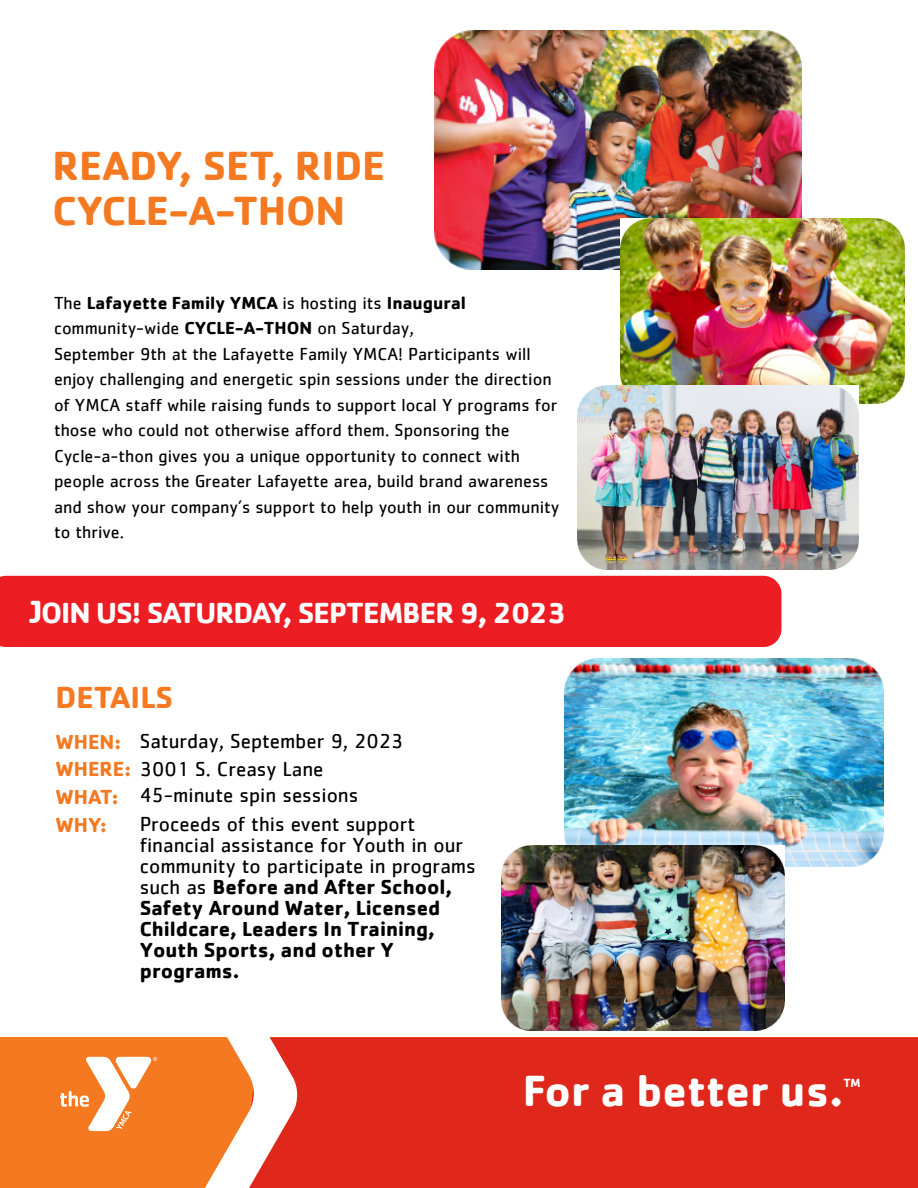
<style>
.page{position:relative;width:918px;height:1188px;background:#fff}
.page>*{position:absolute;margin:0;border:0;box-sizing:border-box;transform-origin:0 0}
.t1{font:700 45px "Cachet";color:#fff}
.t2{font:700 42px/45px "Cachet";color:#f47920}
.t3{font:700 31.5px "Cachet";color:#f47920}
.t4{font:700 30px "Cachet";letter-spacing:-.035em;color:#fff}
.t5{font:700 21px/21px "Cachet";color:#000}
.t6{font:21px/29px "Cachet";color:#000}
.t7{font:700 21px/27.8px "Cachet";color:#f47920}
.t8{font:21px "Cachet";color:#000}
.t9{font:18px/25.5px "Cachet";color:#000}
.t10{font:700 12.3px "Cachet";color:#fff}
.s1{font-weight:700}
.s2{font-style:inherit}
.s3{font-size:33px}
.s4{font-weight:400}
.s5{font-weight:400;color:#000}
</style>
<div class="page">
<div style="left:0;top:576px;width:781px;height:71px;background:#ed1d24"></div>
<div style="left:0;top:1037px;width:918px;height:151px;background:#f47920"></div>
<svg style="left:60px;top:1057px;width:97px;height:74px"></svg>
<div style="left:297px;top:1037px;width:621px;height:151px;background:#df271c"></div>
<svg style="left:205px;top:1037px;width:92px;height:151px"></svg>
<img style="left:434px;top:31px;width:367px;height:239px">
<img style="left:621px;top:219px;width:283px;height:184px">
<img style="left:577px;top:386px;width:282px;height:183px">
<img style="left:564px;top:658px;width:320px;height:208px">
<img style="left:501px;top:846px;width:284px;height:184px">
<h2 class="t2" style="left:53px;top:142px;width:334px">READY, SET, RIDE<br>CYCLE-A-THON</h2>
<p class="t9" style="left:54px;top:290px;width:507px">The <span class="s1">Lafayette Family YMCA</span> is hosting its <span class="s1">Inaugural </span>community-wide <span class="s1">CYCLE-A-THON</span> on Saturday,<br><span class="s2">September 9th at the Lafayette Family YMCA</span>! Participants will enjoy challenging and energetic spin sessions under the direction of YMCA staff while raising funds to support local Y programs for those who could not otherwise afford them. Sponsoring the Cycle-a-thon gives you a unique opportunity to connect with people across the Greater <span class="s2">Lafayette</span> area, build brand awareness and show your company’s support <span class="s2">to help youth in our community to thrive</span>.</p>
<h3 class="t4" style="left:30px;top:593px;width:538px"><span class="s3">J</span>OIN US! SATURDAY, <span class="s2">SEPTEMBER 9</span>, 2023</h3>
<h3 class="t3" style="left:56px;top:677px;width:119px">DETAILS</h3>
<p class="t8" style="left:140px;top:729px;width:265px"><span class="s2">Saturday,</span> September 9, 2023</p>
<p class="t6" style="left:140px;top:780px;width:277px">45-minute spin sessions<br>Proceeds of this event support</p>
<p class="t5" style="left:140px;top:834px;width:338px"><span class="s4">financial assistance for</span> <span class="s4">Youth in our community to participate in programs such as</span> Before and After School,<br>Safety Around Water, Licensed<br>Childcare, Leaders In Training,<br>Youth Sports, and other Y programs.</p>
<p class="t7" style="left:56px;top:727px;width:269px">WHEN:<br>WHERE: <span class="s5">3001 S. Creasy Lane<br></span>WHAT:<br>WHY:</p>
<h1 class="t1" style="left:523px;top:1062px;width:322px">For a better us.</h1>
<p class="t10" style="left:844px;top:1075px;width:19px">TM</p>
</div>
